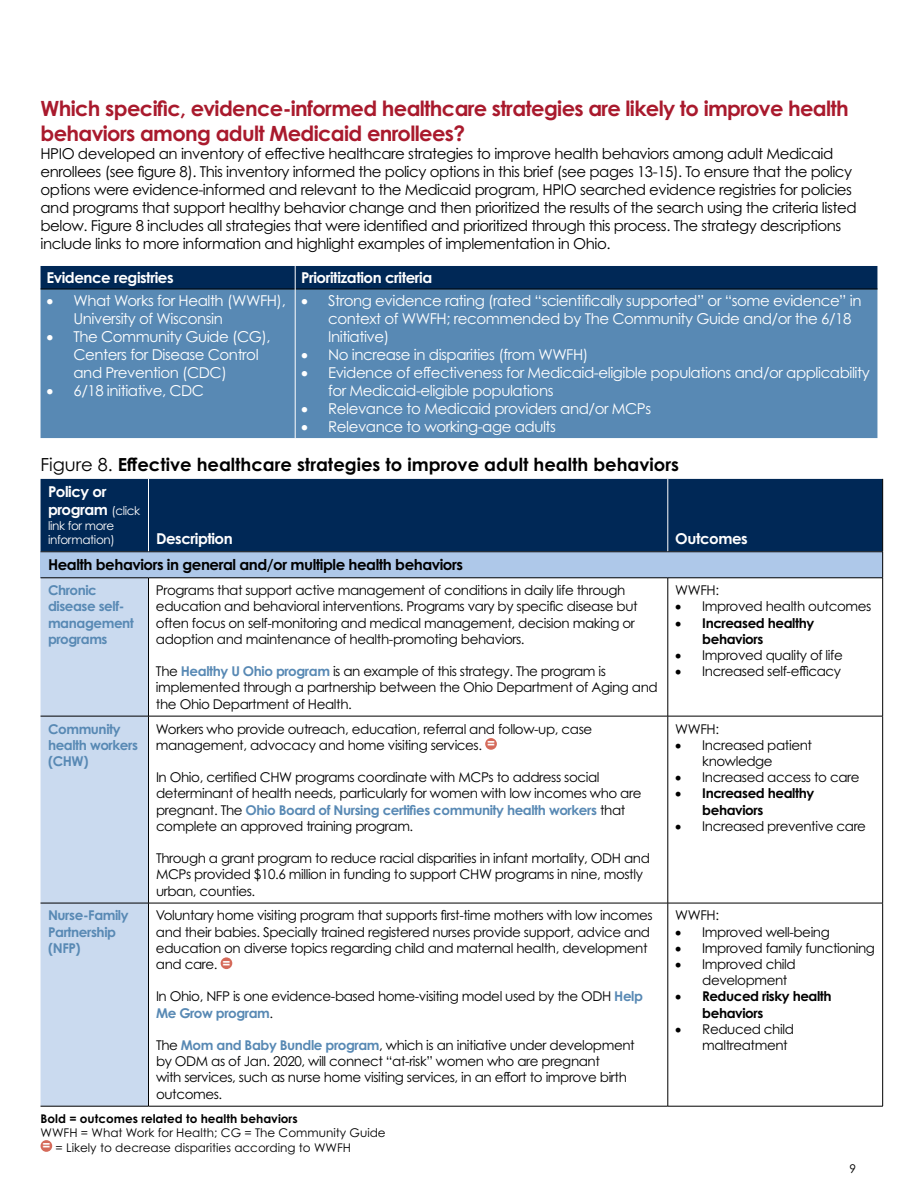
<style>
.page{position:relative;width:918px;height:1188px;background:#fff}
.page>*{position:absolute;margin:0;border:0;box-sizing:border-box;transform-origin:0 0}
.t1{font:700 21px/25.2px "Century Gothic Pro";letter-spacing:-.03em;color:#a91a2d}
.t2{font:700 18px "Century Gothic Pro";color:#000}
.t3{font:15px/18px "Century Gothic Pro";letter-spacing:-.03em;color:#000}
.t4{font:15px/18px "Century Gothic Pro";letter-spacing:-.03em;color:#fff}
.t5{font:700 15px/18px "Century Gothic Pro";letter-spacing:-.03em;color:#fff}
.t6{font:700 15px "Century Gothic Pro";letter-spacing:-.03em;color:#000}
.t7{font:13.5px/16.2px "Century Gothic Pro";letter-spacing:-.03em;color:#000}
.t8{font:700 13.5px/16.2px "Century Gothic Pro";letter-spacing:-.03em;color:#5889b4}
.t9{font:700 13.5px/16.2px "Century Gothic Pro";letter-spacing:-.03em;color:#000}
.t10{font:12px/14.4px "Century Gothic Pro";color:#000}
.t11{font:700 12px "Century Gothic Pro";color:#000}
.t12{font:12px/14.4px "Century Gothic Pro";letter-spacing:-.03em;color:#fff}
.s1{font-weight:400}
.s2{font-weight:400;font-size:12px}
.s3{font-weight:700;color:#5889b4}
.s4{font-weight:700;font-size:13.2px;color:#fff}
</style>
<div class="page">
<div style="left:41px;top:479px;width:841px;height:72px;background:#002856"></div>
<div style="left:41px;top:552px;width:842px;height:26px;background:#aec8e9"></div>
<div style="left:41px;top:579px;width:107px;height:527px;background:#cadaef"></div>
<hr style="left:148px;top:479px;width:1px;height:73px;background:#fff">
<hr style="left:668px;top:479px;width:1px;height:73px;background:#fff">
<hr style="left:41px;top:551px;width:107px;height:1px;background:#000">
<hr style="left:148px;top:551px;width:520px;height:1px;background:#000">
<hr style="left:668px;top:551px;width:215px;height:1px;background:#000">
<hr style="left:41px;top:578px;width:107px;height:1px;background:#000">
<hr style="left:148px;top:578px;width:520px;height:1px;background:#000">
<hr style="left:148px;top:578px;width:1px;height:138px;background:#000">
<hr style="left:668px;top:578px;width:215px;height:1px;background:#000">
<hr style="left:668px;top:578px;width:1px;height:138px;background:#000">
<hr style="left:41px;top:716px;width:107px;height:1px;background:#000">
<hr style="left:148px;top:716px;width:520px;height:1px;background:#000">
<hr style="left:148px;top:716px;width:1px;height:187px;background:#000">
<hr style="left:668px;top:716px;width:215px;height:1px;background:#000">
<hr style="left:668px;top:716px;width:1px;height:187px;background:#000">
<hr style="left:41px;top:903px;width:107px;height:1px;background:#000">
<hr style="left:148px;top:903px;width:520px;height:1px;background:#000">
<hr style="left:148px;top:903px;width:1px;height:203px;background:#000">
<hr style="left:668px;top:903px;width:215px;height:1px;background:#000">
<hr style="left:668px;top:903px;width:1px;height:203px;background:#000">
<hr style="left:41px;top:1106px;width:107px;height:1px;background:#000">
<hr style="left:148px;top:1106px;width:520px;height:1px;background:#000">
<hr style="left:668px;top:1106px;width:215px;height:1px;background:#000">
<hr style="left:882px;top:479px;width:1px;height:73px;background:#000">
<svg style="left:882px;top:552px;width:1px;height:26px"></svg>
<hr style="left:882px;top:578px;width:1px;height:138px;background:#000">
<hr style="left:882px;top:716px;width:1px;height:187px;background:#000">
<hr style="left:882px;top:903px;width:1px;height:203px;background:#000">
<div style="left:485px;top:738px;width:12px;height:12px;background:#d56a5a;border-radius:50%"></div>
<div style="left:221px;top:957px;width:11px;height:12px;background:#d56a5a;border-radius:50%"></div>
<div style="left:41px;top:290px;width:836px;height:148px;background:#5889b4"></div>
<hr style="left:41px;top:289px;width:254px;height:1px;background:#000">
<hr style="left:295px;top:289px;width:582px;height:1px;background:#000">
<div style="left:41px;top:266px;width:836px;height:23px;background:#002856"></div>
<hr style="left:295px;top:289px;width:1px;height:149px;background:#fff">
<div style="left:41px;top:1140px;width:11px;height:12px;background:#d56a5a;border-radius:50%"></div>
<h1 class="t1" style="left:41px;top:96px;width:810px">Which specific, evidence-informed healthcare strategies are likely to improve health behaviors among adult Medicaid enrollees?</h1>
<p class="t3" style="left:41px;top:145px;width:818px">HPIO developed an inventory of effective healthcare strategies to improve health behaviors among adult Medicaid enrollees (see figure 8). This inventory informed the policy options in this brief (see pages 13-15). To ensure that the policy options were evidence-informed and relevant to the Medicaid program, HPIO searched evidence registries for policies and programs that support healthy behavior change and then prioritized the results of the search using the criteria listed below. Figure 8 includes all strategies that were identified and prioritized through this process. The strategy descriptions include links to more information and highlight examples of implementation in Ohio.</p>
<p class="t5" style="left:47px;top:268px;width:129px">Evidence registries</p>
<p class="t5" style="left:301px;top:268px;width:133px">Prioritization criteria</p>
<p class="t4" style="left:74px;top:291px;width:214px;text-indent:-27px">• What Works for Health (WWFH),<br>University of Wisconsin</p>
<p class="t4" style="left:74px;top:327px;width:199px;text-indent:-27px">• The Community Guide (CG),<br>Centers for Disease Control and Prevention (CDC)</p>
<p class="t4" style="left:47px;top:381px;width:159px">• 6/18 initiative, CDC</p>
<p class="t4" style="left:328px;top:291px;width:535px;text-indent:-27px">• Strong evidence rating (rated “scientifically supported” or “some evidence” in context of WWFH; recommended by The Community Guide and/or the 6/18<br>Initiative)</p>
<p class="t4" style="left:301px;top:345px;width:289px">• No increase in disparities (from WWFH)</p>
<p class="t4" style="left:328px;top:363px;width:543px;text-indent:-27px">• Evidence of effectiveness for Medicaid-eligible populations and/or applicability for Medicaid-eligible populations</p>
<p class="t4" style="left:301px;top:399px;width:352px">• Relevance to Medicaid providers and/or MCPs</p>
<p class="t4" style="left:301px;top:417px;width:256px">• Relevance to working-age adults</p>
<h2 class="t2" style="left:41px;top:454px;width:640px"><span class="s1">Figure 8.</span> Effective healthcare strategies to improve adult health behaviors</h2>
<p class="t5" style="left:48px;top:483px;width:94px">Policy or program <span class="s2">(click</span></p>
<p class="t12" style="left:48px;top:518px;width:68px">link for more information)</p>
<p class="t5" style="left:156px;top:530px;width:78px">Description</p>
<p class="t5" style="left:675px;top:530px;width:74px">Outcomes</p>
<p class="t6" style="left:48px;top:556px;width:417px">Health behaviors in general and/or multiple health behaviors</p>
<p class="t8" style="left:48px;top:582px;width:87px">Chronic disease self&shy;management programs</p>
<p class="t7" style="left:156px;top:582px;width:483px">Programs that support active management of conditions in daily life through education and behavioral interventions. Programs vary by specific disease but often focus on self-monitoring and medical management, decision making or adoption and maintenance of health-promoting behaviors.</p>
<p class="t7" style="left:156px;top:663px;width:503px">The <span class="s3">Healthy U Ohio program</span> is an example of this strategy. The program is implemented through a partnership between the Ohio Department of Aging and the Ohio Department of Health.</p>
<p class="t7" style="left:675px;top:582px;width:45px">WWFH:</p>
<p class="t7" style="left:675px;top:598px;width:198px">• Improved health outcomes</p>
<p class="t9" style="left:702px;top:614px;width:113px;text-indent:-27px">• Increased healthy behaviors</p>
<p class="t7" style="left:675px;top:647px;width:169px">• Improved quality of life</p>
<p class="t7" style="left:675px;top:663px;width:167px">• Increased self-efficacy</p>
<p class="t8" style="left:48px;top:720px;width:92px">Community health workers (CHW)</p>
<p class="t7" style="left:156px;top:720px;width:438px">Workers who provide outreach, education, referral and follow-up, case management, advocacy and home visiting services. <span class="s4">=</span></p>
<p class="t7" style="left:156px;top:769px;width:487px">In Ohio, certified CHW programs coordinate with MCPs to address social determinant of health needs, particularly for women with low incomes who are pregnant. The <span class="s3">Ohio Board of Nursing certifies community health workers</span> that complete an approved training program.</p>
<p class="t7" style="left:156px;top:850px;width:495px">Through a grant program to reduce racial disparities in infant mortality, ODH and<br>MCPs provided $10.6 million in funding to support CHW programs in nine, mostly urban, counties.</p>
<p class="t8" style="left:48px;top:907px;width:82px">Nurse-Family<br>Partnership (NFP)</p>
<p class="t7" style="left:156px;top:907px;width:498px">Voluntary home visiting program that supports first-time mothers with low incomes and their babies. Specially trained registered nurses provide support, advice and education on diverse topics regarding child and maternal health, development and care. <span class="s4">=</span></p>
<p class="t7" style="left:156px;top:988px;width:489px">In Ohio, NFP is one evidence-based home-visiting model used by the ODH <span class="s3">Help<br>Me Grow program</span>.</p>
<p class="t7" style="left:156px;top:1037px;width:480px">The <span class="s3">Mom and Baby Bundle program</span>, which is an initiative under development by ODM as of Jan. 2020, will connect “at-risk” women who are pregnant<br>with services, such as nurse home visiting services, in an effort to improve birth outcomes.</p>
<p class="t11" style="left:41px;top:1111px;width:259px">Bold = outcomes related to health behaviors</p>
<p class="t10" style="left:41px;top:1126px;width:347px">WWFH = What Work for Health; CG = The Community Guide <span class="s4">=</span> = Likely to decrease disparities according to WWFH</p>
<p class="t7" style="left:675px;top:720px;width:45px">WWFH:</p>
<p class="t7" style="left:702px;top:737px;width:111px;text-indent:-27px">• Increased patient knowledge</p>
<p class="t7" style="left:675px;top:769px;width:186px">• Increased access to care</p>
<p class="t9" style="left:702px;top:785px;width:113px;text-indent:-27px">• Increased healthy behaviors</p>
<p class="t7" style="left:675px;top:818px;width:192px">• Increased preventive care</p>
<p class="t7" style="left:675px;top:907px;width:45px">WWFH:</p>
<p class="t7" style="left:675px;top:924px;width:156px">• Improved well-being</p>
<p class="t7" style="left:675px;top:940px;width:201px">• Improved family functioning</p>
<p class="t7" style="left:702px;top:956px;width:95px;text-indent:-27px">• Improved child development</p>
<p class="t9" style="left:702px;top:988px;width:131px;text-indent:-27px">• Reduced risky health behaviors</p>
<p class="t7" style="left:702px;top:1021px;width:93px;text-indent:-27px">• Reduced child maltreatment</p>
<p class="t10" style="left:850px;top:1162px;width:8px">9</p>
</div>
